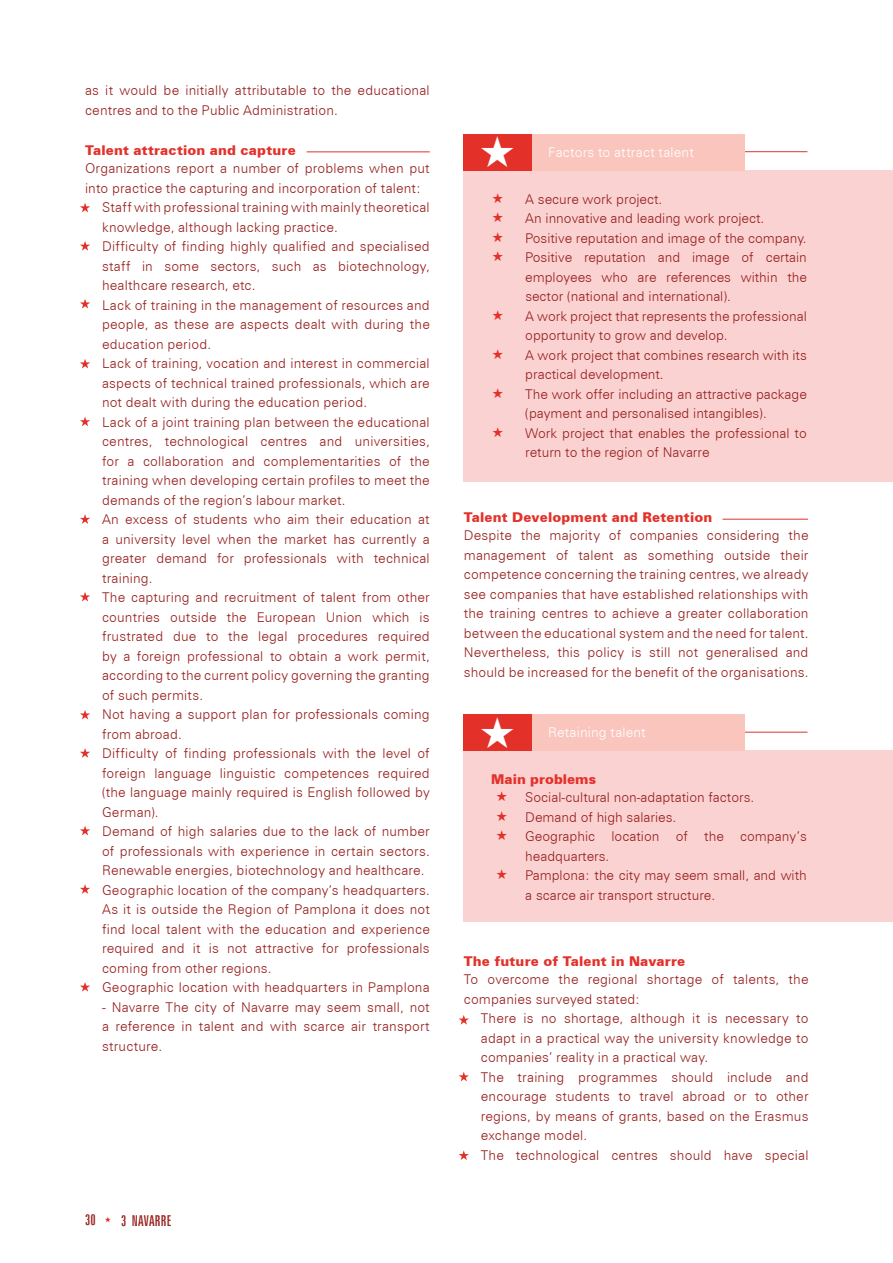
<style>
.page{position:relative;width:893px;height:1263px;background:#fff}
.page>*{position:absolute;margin:0;border:0;box-sizing:border-box;transform-origin:0 0}
.t1{font:extra-condensed 15px "Zurich BT";letter-spacing:.01em;color:#961f1d}
.t2{font:300 13.5px/19.5px "Zurich BT";letter-spacing:.01em;color:#961f1d}
.t3{font:900 13.5px "Zurich BT";letter-spacing:.01em;color:#e3312a}
.t4{font:300 13.5px "Zurich BT";letter-spacing:.015em;color:#fff}
</style>
<div class="page">
<hr style="left:307px;top:151px;width:123px;height:1px;background:#e3312a">
<hr style="left:723px;top:519px;width:85px;height:1px;background:#e3312a">
<svg style="left:80px;top:203px;width:10px;height:9px"></svg>
<svg style="left:80px;top:241px;width:10px;height:10px"></svg>
<svg style="left:80px;top:299px;width:10px;height:10px"></svg>
<svg style="left:80px;top:359px;width:10px;height:9px"></svg>
<svg style="left:80px;top:416px;width:10px;height:10px"></svg>
<svg style="left:80px;top:514px;width:10px;height:10px"></svg>
<svg style="left:80px;top:592px;width:10px;height:9px"></svg>
<svg style="left:80px;top:710px;width:10px;height:9px"></svg>
<svg style="left:80px;top:748px;width:10px;height:10px"></svg>
<svg style="left:80px;top:826px;width:10px;height:9px"></svg>
<svg style="left:80px;top:884px;width:10px;height:10px"></svg>
<svg style="left:80px;top:982px;width:10px;height:10px"></svg>
<hr style="left:477px;top:151px;width:330px;height:1px;background:#e3312a">
<hr style="left:477px;top:732px;width:330px;height:1px;background:#e3312a">
<div style="left:463px;top:170px;width:430px;height:312px;background:#fbd2d2"></div>
<div style="left:463px;top:751px;width:430px;height:171px;background:#fbd2d2"></div>
<div style="left:532px;top:134px;width:213px;height:36px;background:#fac5bd"></div>
<div style="left:532px;top:714px;width:213px;height:37px;background:#fac5bd"></div>
<div style="left:463px;top:134px;width:69px;height:36px;background:#e3312a"></div>
<div style="left:463px;top:714px;width:69px;height:37px;background:#e3312a"></div>
<svg style="left:459px;top:1015px;width:10px;height:10px"></svg>
<svg style="left:459px;top:1072px;width:10px;height:9px"></svg>
<svg style="left:459px;top:1150px;width:10px;height:10px"></svg>
<svg style="left:105px;top:1217px;width:6px;height:5px"></svg>
<p class="t2" style="left:85px;top:81px;width:346px">as it would be initially attributable to the educational centres and to the Public Administration.</p>
<p class="t3" style="left:85px;top:142px;width:212px">Talent attraction and capture</p>
<p class="t2" style="left:85px;top:159px;width:346px">Organizations report a number of problems when put</p>
<p class="t2" style="left:85px;top:178px;width:337px">into practice the capturing and incorporation of talent:</p>
<p class="t2" style="left:102px;top:198px;width:329px">Staff with professional training with mainly theoretical</p>
<p class="t2" style="left:102px;top:217px;width:237px">knowledge, although lacking practice.</p>
<p class="t2" style="left:102px;top:237px;width:329px">Difficulty of finding highly qualified and specialised</p>
<p class="t2" style="left:102px;top:256px;width:329px">staff in some sectors, such as biotechnology,</p>
<p class="t2" style="left:102px;top:276px;width:155px">healthcare research, etc.</p>
<p class="t2" style="left:102px;top:295px;width:329px">Lack of training in the management of resources and</p>
<p class="t2" style="left:102px;top:315px;width:329px">people, as these are aspects dealt with during the</p>
<p class="t2" style="left:102px;top:334px;width:111px">education period.</p>
<p class="t2" style="left:102px;top:354px;width:329px">Lack of training, vocation and interest in commercial</p>
<p class="t2" style="left:102px;top:373px;width:329px">aspects of technical trained professionals, which are</p>
<p class="t2" style="left:102px;top:393px;width:267px">not dealt with during the education period.</p>
<p class="t2" style="left:102px;top:412px;width:329px">Lack of a joint training plan between the educational</p>
<p class="t2" style="left:102px;top:432px;width:329px">centres, technological centres and universities,</p>
<p class="t2" style="left:102px;top:451px;width:329px">for a collaboration and complementarities of the</p>
<p class="t2" style="left:102px;top:471px;width:329px">training when developing certain profiles to meet the</p>
<p class="t2" style="left:102px;top:490px;width:245px">demands of the region’s labour market.</p>
<p class="t2" style="left:102px;top:510px;width:329px">An excess of students who aim their education at</p>
<p class="t2" style="left:102px;top:529px;width:329px">a university level when the market has currently a</p>
<p class="t2" style="left:102px;top:549px;width:329px">greater demand for professionals with technical</p>
<p class="t2" style="left:102px;top:568px;width:52px">training.</p>
<p class="t2" style="left:102px;top:587px;width:329px">The capturing and recruitment of talent from other</p>
<p class="t2" style="left:102px;top:607px;width:329px">countries outside the European Union which is</p>
<p class="t2" style="left:102px;top:626px;width:329px">frustrated due to the legal procedures required</p>
<p class="t2" style="left:102px;top:646px;width:329px">by a foreign professional to obtain a work permit,</p>
<p class="t2" style="left:102px;top:665px;width:329px">according to the current policy governing the granting</p>
<p class="t2" style="left:102px;top:685px;width:103px">of such permits.</p>
<p class="t2" style="left:102px;top:704px;width:329px">Not having a support plan for professionals coming</p>
<p class="t2" style="left:102px;top:724px;width:81px">from abroad.</p>
<p class="t2" style="left:102px;top:743px;width:329px">Difficulty of finding professionals with the level of</p>
<p class="t2" style="left:102px;top:763px;width:329px">foreign language linguistic competences required</p>
<p class="t2" style="left:102px;top:782px;width:329px">(the language mainly required is English followed by</p>
<p class="t2" style="left:102px;top:802px;width:58px">German).</p>
<p class="t2" style="left:102px;top:821px;width:329px">Demand of high salaries due to the lack of number</p>
<p class="t2" style="left:102px;top:841px;width:329px">of professionals with experience in certain sectors.</p>
<p class="t2" style="left:102px;top:860px;width:324px">Renewable energies, biotechnology and healthcare.</p>
<p class="t2" style="left:102px;top:880px;width:329px">Geographic location of the company’s headquarters.</p>
<p class="t2" style="left:102px;top:899px;width:329px">As it is outside the Region of Pamplona it does not</p>
<p class="t2" style="left:102px;top:919px;width:329px">find local talent with the education and experience</p>
<p class="t2" style="left:102px;top:938px;width:329px">required and it is not attractive for professionals</p>
<p class="t2" style="left:102px;top:958px;width:171px">coming from other regions.</p>
<p class="t2" style="left:102px;top:977px;width:329px">Geographic location with headquarters in Pamplona</p>
<p class="t2" style="left:102px;top:997px;width:329px;text-align:justify">- Navarre The city of Navarre may seem small, not a reference in talent and with scarce air transport structure.</p>
<p class="t1" style="left:85px;top:1211px;width:12px">30</p>
<p class="t1" style="left:121px;top:1212px;width:50px">3 NAVARRE</p>
<p class="t4" style="left:548px;top:144px;width:147px">Factors to attract talent</p>
<p class="t2" style="left:525px;top:189px;width:283px">A secure work project.<br>An innovative and leading work project.<br>Positive reputation and image of the company.<br>Positive reputation and image of certain employees who are references within the sector (national and international).<br>A work project that represents the professional opportunity to grow and develop.<br>A work project that combines research with its practical development.<br>The work offer including an attractive package (payment and personalised intangibles).<br>Work project that enables the professional to return to the region of Navarre</p>
<p class="t3" style="left:464px;top:509px;width:250px">Talent Development and Retention</p>
<p class="t2" style="left:464px;top:525px;width:346px;text-align:justify">Despite the majority of companies considering the management of talent as something outside their competence concerning the training centres, we already see companies that have established relationships with the training centres to achieve a greater collaboration between the educational system and the need for talent.<br>Nevertheless, this policy is still not generalised and should be increased for the benefit of the organisations.</p>
<p class="t4" style="left:548px;top:724px;width:99px">Retaining talent</p>
<p class="t3" style="left:491px;top:771px;width:106px">Main problems</p>
<p class="t2" style="left:525px;top:787px;width:283px">Social-cultural non-adaptation factors.<br>Demand of high salaries.<br>Geographic location of the company’s headquarters.<br>Pamplona: the city may seem small, and with a scarce air transport structure.</p>
<p class="t3" style="left:464px;top:953px;width:223px">The future of Talent in Navarre</p>
<p class="t2" style="left:464px;top:970px;width:346px">To overcome the regional shortage of talents, the companies surveyed stated:</p>
<p class="t2" style="left:481px;top:1009px;width:329px">There is no shortage, although it is necessary to adapt in a practical way the university knowledge to companies’ reality in a practical way.<br>The training programmes should include and encourage students to travel abroad or to other regions, by means of grants, based on the Erasmus exchange model.<br>The technological centres should have special</p>
</div>
